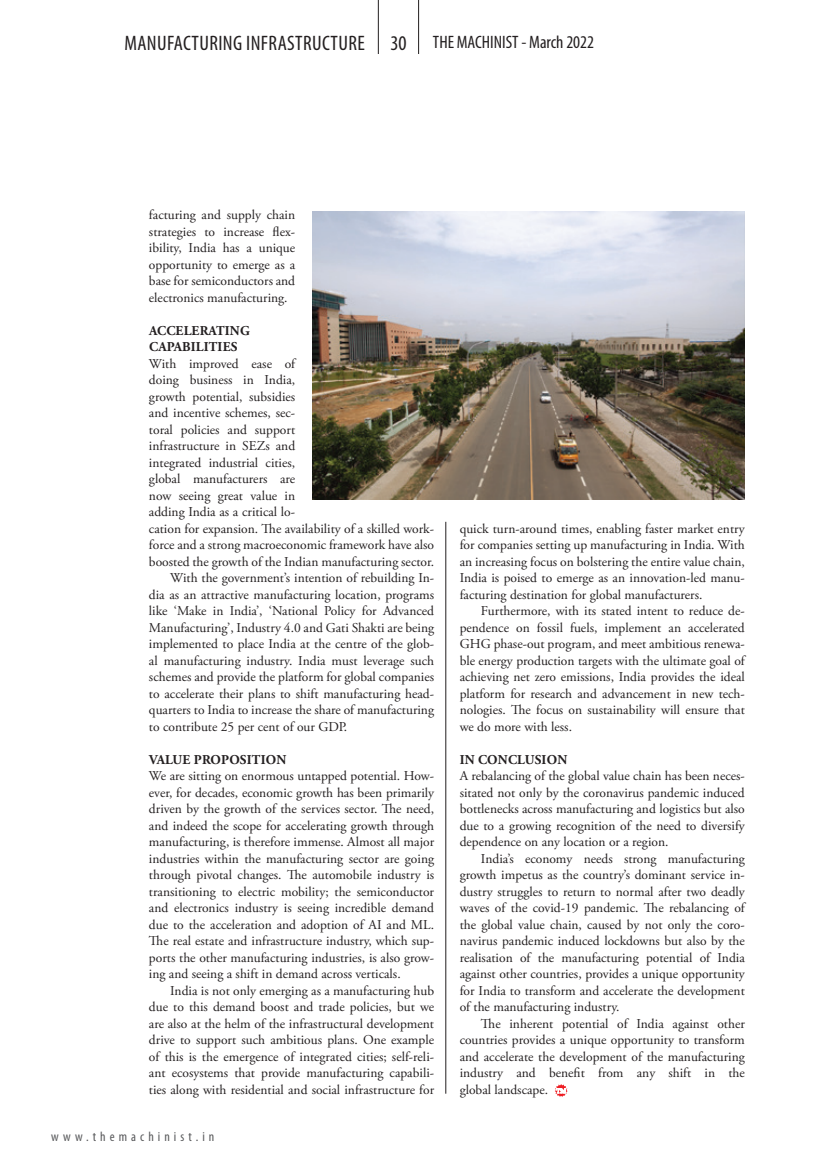
<style>
.page{position:relative;width:830px;height:1161px;background:#fff}
.page>*{position:absolute;margin:0;border:0;box-sizing:border-box;transform-origin:0 0}
.t1{font:condensed 21px "Myriad Pro";letter-spacing:.02em;color:#231f20}
.t2{font:13.5px/16.5px "Adobe Garamond Pro";color:#231f20;text-align:justify}
.t3{font:700 13.5px/16.5px "Adobe Garamond Pro";letter-spacing:.015em;color:#231f20}
.t4{font:condensed 13.5px "Myriad Pro";letter-spacing:.3em;color:#57585a}
.s1{font-size:18px}
</style>
<div class="page">
<hr style="left:378px;top:0;width:1px;height:54px;background:#231f20">
<hr style="left:418px;top:0;width:1px;height:54px;background:#231f20">
<svg style="left:555px;top:1084px;width:12px;height:12px"></svg>
<hr style="left:445px;top:522px;width:1px;height:571px;background:#231f20">
<img style="left:312px;top:211px;width:432px;height:288px">
<h1 class="t1" style="left:124px;top:31px;width:471px">MANUFACTURING INFRASTRUCTURE 30 <span class="s1">THE MACHINIST - March 2022</span></h1>
<p class="t2" style="left:149px;top:207px;width:148px">facturing and supply chain strategies to increase flex&shy;ibility, India has a unique opportunity to emerge as a base for semiconductors and electronics manufacturing.</p>
<p class="t3" style="left:149px;top:322px;width:102px">ACCELERATING<br>CAPABILITIES</p>
<p class="t2" style="left:149px;top:355px;width:286px;text-align:left">With improved ease of<br>doing business in India,<br>growth potential, subsidies<br>and incentive schemes, sec-<br>toral policies and support<br>infrastructure in SEZs and<br>integrated industrial cities,<br>global manufacturers are<br>now seeing great value in<br>adding India as a critical lo-<br>cation for expansion. The availability of a skilled work&shy;force and a strong macroeconomic framework have also boosted the growth of the Indian manufacturing sector.</p>
<p class="t2" style="left:149px;top:570px;width:286px;text-indent:21px">With the government’s intention of rebuilding In&shy;dia as an attractive manufacturing location, programs like ‘Make in India’, ‘National Policy for Advanced Manufacturing’, Industry 4.0 and Gati Shakti are being implemented to place India at the centre of the glob&shy;al manufacturing industry. India must leverage such schemes and provide the platform for global companies to accelerate their plans to shift manufacturing head&shy;quarters to India to increase the share of manufacturing to contribute 25 per cent of our GDP.</p>
<p class="t3" style="left:149px;top:751px;width:139px">VALUE PROPOSITION</p>
<p class="t2" style="left:149px;top:768px;width:286px">We are sitting on enormous untapped potential. How&shy;ever, for decades, economic growth has been primarily driven by the growth of the services sector. The need, and indeed the scope for accelerating growth through manufacturing, is therefore immense. Almost all major industries within the manufacturing sector are going through pivotal changes. The automobile industry is transitioning to electric mobility; the semiconductor and electronics industry is seeing incredible demand due to the acceleration and adoption of AI and ML.<br>The real estate and infrastructure industry, which sup&shy;ports the other manufacturing industries, is also grow&shy;ing and seeing a shift in demand across verticals.</p>
<p class="t2" style="left:149px;top:982px;width:286px;text-indent:21px">India is not only emerging as a manufacturing hub due to this demand boost and trade policies, but we are also at the helm of the infrastructural development drive to support such ambitious plans. One example of this is the emergence of integrated cities; self-reli&shy;ant ecosystems that provide manufacturing capabili&shy;ties along with residential and social infrastructure for</p>
<p class="t4" style="left:51px;top:1128px;width:165px">www.themachinist.in</p>
<p class="t2" style="left:459px;top:520px;width:286px">quick turn-around times, enabling faster market entry for companies setting up manufacturing in India. With an increasing focus on bolstering the entire value chain, India is poised to emerge as an innovation-led manu&shy;facturing destination for global manufacturers.</p>
<p class="t2" style="left:459px;top:603px;width:286px;text-indent:21px">Furthermore, with its stated intent to reduce de&shy;pendence on fossil fuels, implement an accelerated GHG phase-out program, and meet ambitious renewa&shy;ble energy production targets with the ultimate goal of achieving net zero emissions, India provides the ideal platform for research and advancement in new tech&shy;nologies. The focus on sustainability will ensure that we do more with less.</p>
<p class="t3" style="left:459px;top:751px;width:109px">IN CONCLUSION</p>
<p class="t2" style="left:459px;top:768px;width:286px">A rebalancing of the global value chain has been neces&shy;sitated not only by the coronavirus pandemic induced bottlenecks across manufacturing and logistics but also due to a growing recognition of the need to diversify dependence on any location or a region.</p>
<p class="t2" style="left:459px;top:850px;width:286px;text-indent:21px">India’s economy needs strong manufacturing growth impetus as the country’s dominant service in&shy;dustry struggles to return to normal after two deadly waves of the covid-19 pandemic. The rebalancing of the global value chain, caused by not only the coro&shy;navirus pandemic induced lockdowns but also by the realisation of the manufacturing potential of India against other countries, provides a unique opportunity for India to transform and accelerate the development of the manufacturing industry.</p>
<p class="t2" style="left:459px;top:1015px;width:286px;text-indent:21px">The inherent potential of India against other countries provides a unique opportunity to transform and accelerate the development of the manufacturing industry and benefit from any shift in the global landscape.</p>
</div>
